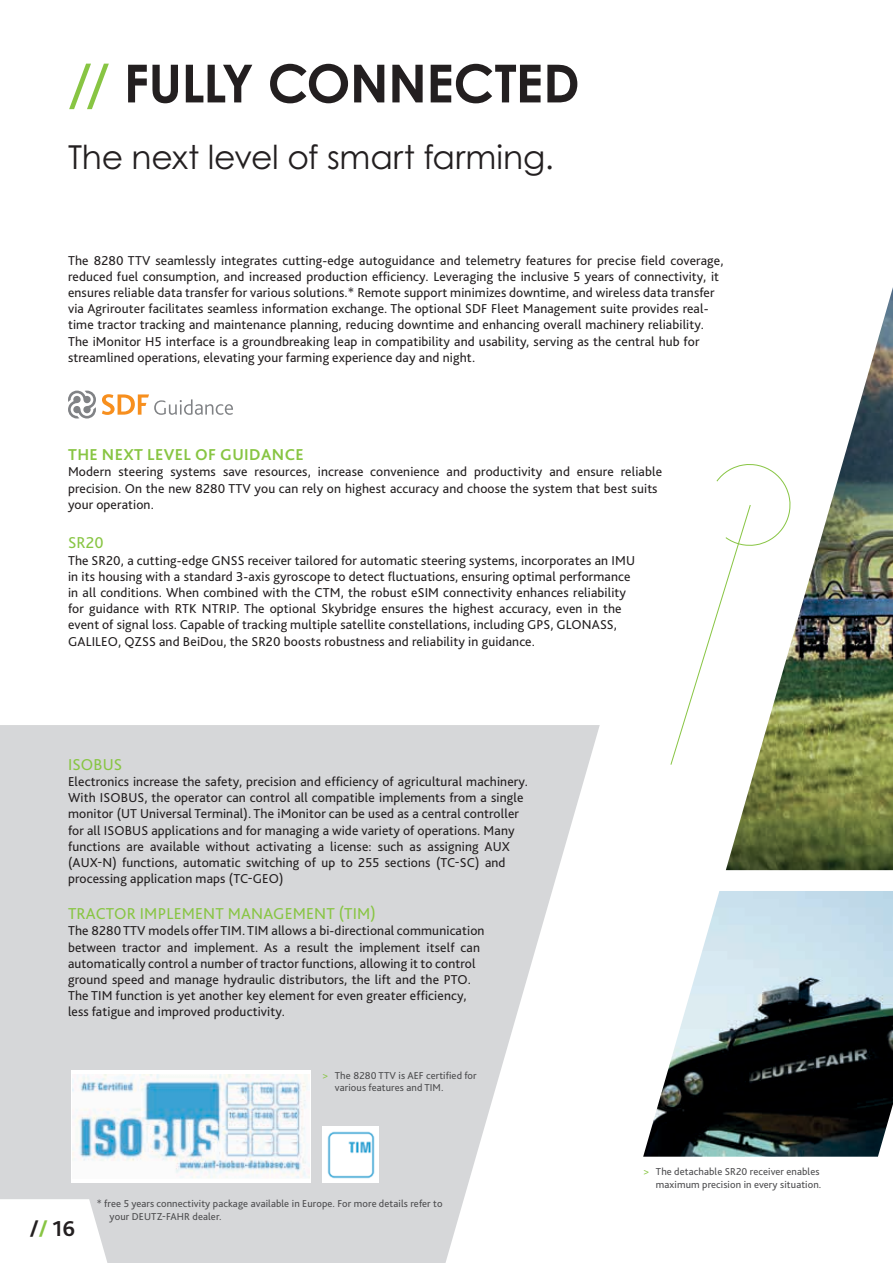
<style>
.page{position:relative;width:893px;height:1263px;background:#fff}
.page>*{position:absolute;margin:0;border:0;box-sizing:border-box;transform-origin:0 0}
.t1{font:700 52.5px "Century Gothic Pro";letter-spacing:-.01em;color:#231f20}
.t2{font:33px "Century Gothic Pro";letter-spacing:-.005em;color:#231f20}
.t3{font:700 22.5px "Bliss Pro";color:#231f20}
.t4{font:16.5px "Bliss Pro";letter-spacing:.01em;color:#88c543}
.t5{font:700 16.5px "Bliss Pro";letter-spacing:.025em;color:#88c543}
.t6{font:13.5px/16.2px "Bliss Pro";letter-spacing:.01em;color:#231f20}
.t7{font:10.5px/12.6px "Bliss Pro";letter-spacing:.01em;color:#4d4d4f}
.s1{color:#88c543}
</style>
<div class="page">
<svg style="left:0;top:725px;width:600px;height:538px;background:#dbdcde"></svg>
<img style="left:726px;top:287px;width:167px;height:583px">
<img style="left:643px;top:891px;width:250px;height:266px">
<svg style="left:670px;top:463px;width:121px;height:302px"></svg>
<div style="left:71px;top:1070px;width:240px;height:113px;background:#fff"></div>
<img style="left:72px;top:1075px;width:237px;height:103px">
<img style="left:322px;top:1126px;width:57px;height:57px">
<svg style="left:68px;top:391px;width:28px;height:27px"></svg>
<svg style="left:102px;top:394px;width:131px;height:21px"></svg>
<svg style="left:0;top:1199px;width:107px;height:64px"></svg>
<h1 class="t1" style="left:68px;top:51px;width:513px"><span class="s1">//</span> FULLY CONNECTED</h1>
<h2 class="t2" style="left:68px;top:137px;width:487px">The next level of smart farming.</h2>
<p class="t6" style="left:68px;top:252px;width:657px">The 8280 TTV seamlessly integrates cutting-edge autoguidance and telemetry features for precise field coverage, reduced fuel consumption, and increased production efficiency. Leveraging the inclusive 5 years of connectivity, it ensures reliable data transfer for various solutions.* Remote support minimizes downtime, and wireless data transfer via Agrirouter facilitates seamless information exchange. The optional SDF Fleet Management suite provides real&shy;time tractor tracking and maintenance planning, reducing downtime and enhancing overall machinery reliability.<br>The iMonitor H5 interface is a groundbreaking leap in compatibility and usability, serving as the central hub for streamlined operations, elevating your farming experience day and night.</p>
<p class="t5" style="left:68px;top:444px;width:237px">THE NEXT LEVEL OF GUIDANCE</p>
<p class="t6" style="left:68px;top:464px;width:596px">Modern steering systems save resources, increase convenience and productivity and ensure reliable precision. On the new 8280 TTV you can rely on highest accuracy and choose the system that best suits your operation.</p>
<p class="t4" style="left:68px;top:533px;width:37px">SR20</p>
<p class="t6" style="left:68px;top:552px;width:568px">The SR20, a cutting-edge GNSS receiver tailored for automatic steering systems, incorporates an IMU in its housing with a standard 3-axis gyroscope to detect fluctuations, ensuring optimal performance in all conditions. When combined with the CTM, the robust eSIM connectivity enhances reliability for guidance with RTK NTRIP. The optional Skybridge ensures the highest accuracy, even in the event of signal loss. Capable of tracking multiple satellite constellations, including GPS, GLONASS, GALILEO, QZSS and BeiDou, the SR20 boosts robustness and reliability in guidance.</p>
<p class="t4" style="left:68px;top:754px;width:56px">ISOBUS</p>
<p class="t6" style="left:68px;top:773px;width:461px">Electronics increase the safety, precision and efficiency of agricultural machinery.<br>With ISOBUS, the operator can control all compatible implements from a single monitor (UT Universal Terminal). The iMonitor can be used as a central controller for all ISOBUS applications and for managing a wide variety of operations. Many functions are available without activating a license: such as assigning AUX (AUX-N) functions, automatic switching of up to 255 sections (TC-SC) and processing application maps (TC-GEO)</p>
<p class="t4" style="left:68px;top:903px;width:309px">TRACTOR IMPLEMENT MANAGEMENT (TIM)</p>
<p class="t6" style="left:68px;top:923px;width:418px">The 8280 TTV models offer TIM. TIM allows a bi-directional communication between tractor and implement. As a result the implement itself can automatically control a number of tractor functions, allowing it to control ground speed and manage hydraulic distributors, the lift and the PTO.<br>The TIM function is yet another key element for even greater efficiency, less fatigue and improved productivity.</p>
<p class="t7" style="left:335px;top:1069px;width:143px;text-indent:-13px"><span class="s1">&gt;</span> The 8280 TTV is AEF certified for various features and TIM.</p>
<h3 class="t3" style="left:30px;top:1215px;width:47px">/<span class="s1">/</span> 16</h3>
<p class="t7" style="left:110px;top:1197px;width:334px;text-indent:-13px">* free 5 years connectivity package available in Europe. For more details refer to your DEUTZ-FAHR dealer.</p>
<p class="t7" style="left:643px;top:1165px;width:180px;text-align:right"><span class="s1">&gt;</span> The detachable SR20 receiver enables maximum precision in every situation.</p>
</div>
